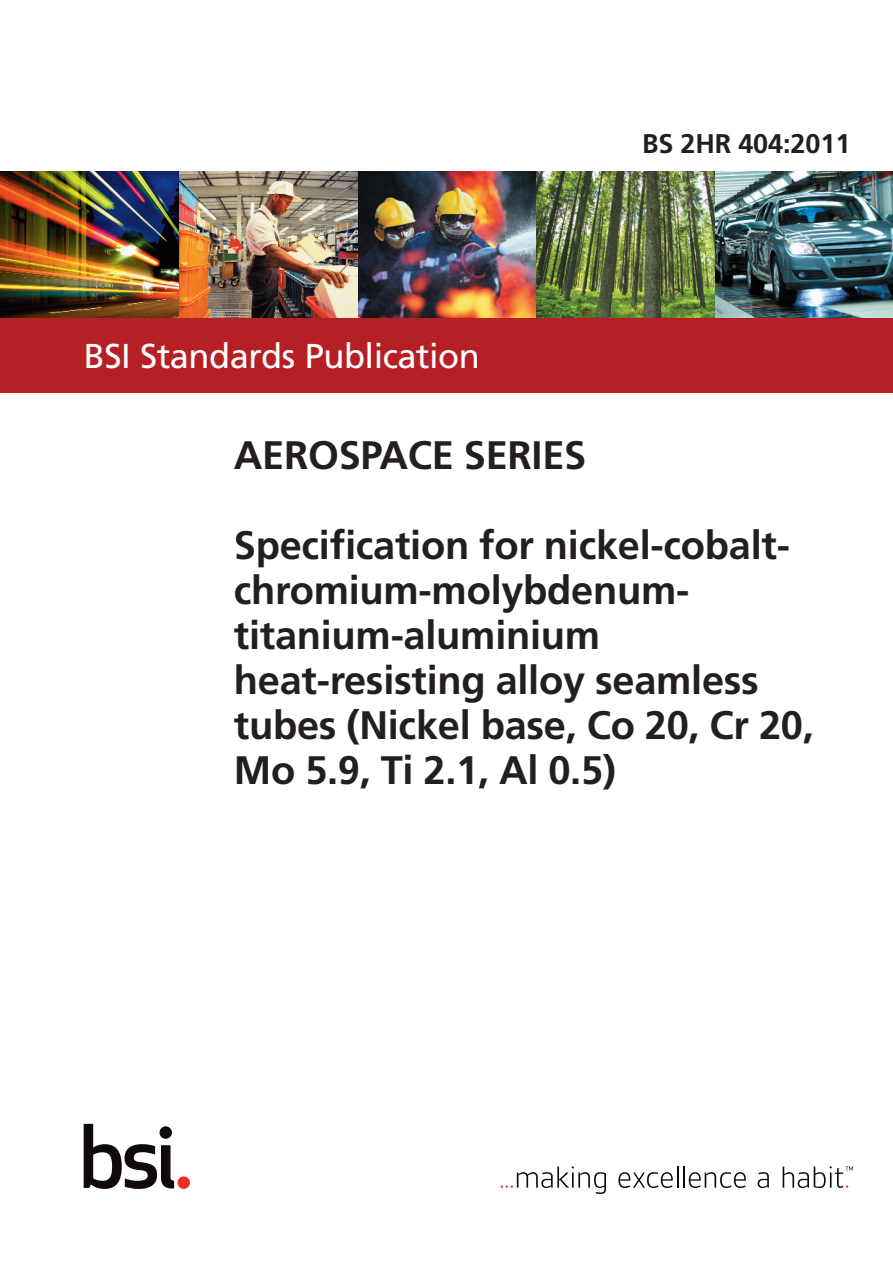
<style>
.page{position:relative;width:893px;height:1263px;background:#fff}
.page>*{position:absolute;margin:0;border:0;box-sizing:border-box;transform-origin:0 0}
.t1{font:700 39.75px/45px "Frutiger";letter-spacing:-.005em;color:#231f20}
.t2{font:34.5px "Frutiger LT Std";letter-spacing:-.015em;color:#fff}
.t3{font:700 27px "Frutiger";letter-spacing:-.005em;color:#231f20}
</style>
<div class="page">
<img style="left:1px;top:172px;width:179px;height:146px">
<img style="left:180px;top:172px;width:178px;height:146px">
<img style="left:358px;top:172px;width:179px;height:146px">
<img style="left:537px;top:172px;width:178px;height:146px">
<img style="left:715px;top:172px;width:178px;height:146px">
<div style="left:1px;top:318px;width:892px;height:75px;background:#b62024"></div>
<svg style="left:501px;top:1166px;width:105px;height:28px"></svg>
<svg style="left:618px;top:1166px;width:60px;height:22px"></svg>
<hr style="left:683px;top:1166px;width:2px;height:22px;background:#110a0c">
<svg style="left:689px;top:1172px;width:57px;height:16px"></svg>
<svg style="left:757px;top:1172px;width:12px;height:16px"></svg>
<svg style="left:782px;top:1166px;width:71px;height:22px"></svg>
<svg style="left:84px;top:1124px;width:90px;height:65px"></svg>
<div style="left:177px;top:1176px;width:13px;height:13px;background:#ee2e22;border-radius:50%"></div>
<p class="t3" style="left:642px;top:133px;width:210px">BS 2HR 404:2011</p>
<p class="t2" style="left:84px;top:336px;width:397px">BSI Standards Publication</p>
<p class="t1" style="left:234px;top:436px;width:354px">AEROSPACE SERIES</p>
<p class="t1" style="left:234px;top:526px;width:581px">Specification for nickel-cobalt&shy;chromium-molybdenum&shy;titanium-aluminium heat-resisting alloy seamless tubes (Nickel base, Co 20, Cr 20,<br>Mo 5.9, Ti 2.1, Al 0.5)</p>
</div>
